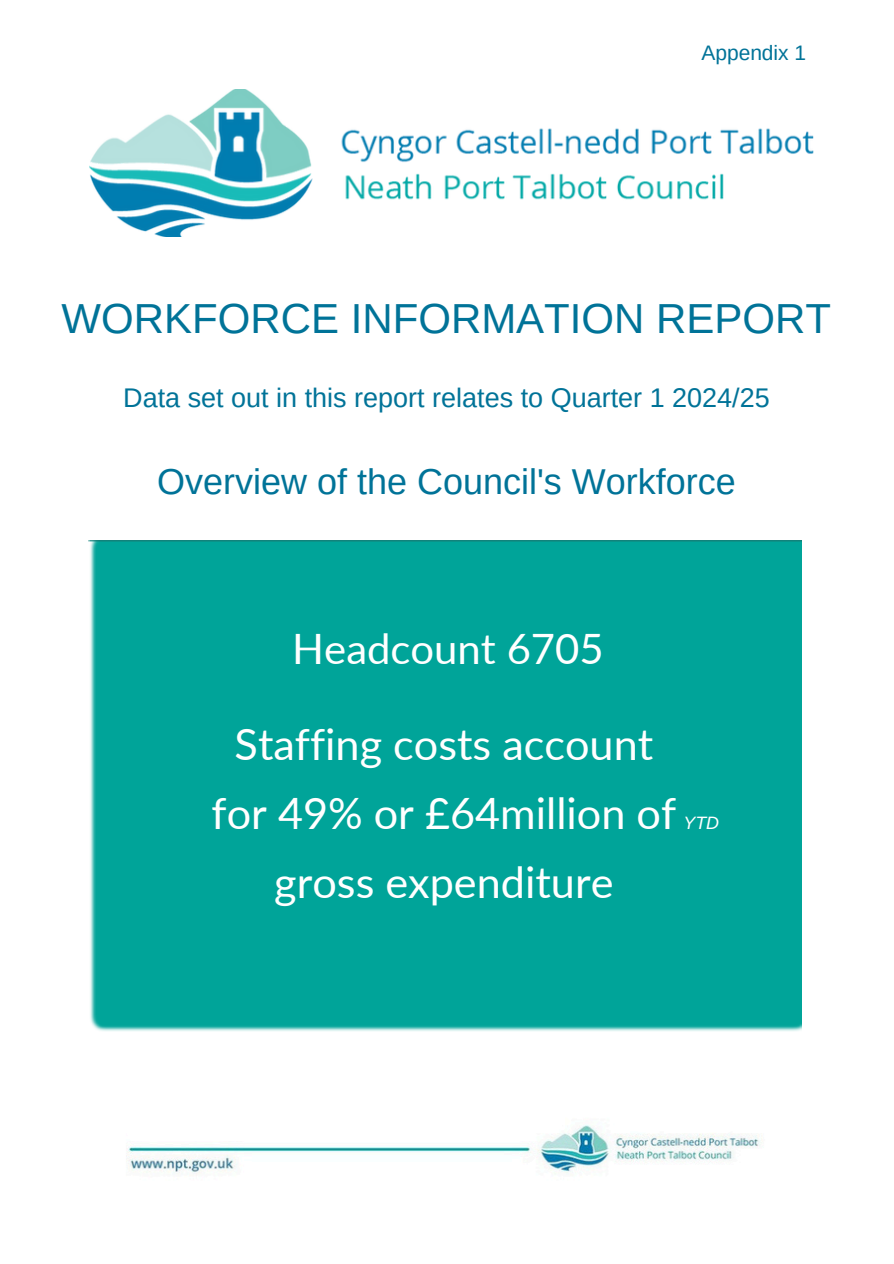
<style>
.page{position:relative;width:894px;height:1264px;background:#fff}
.page>*{position:absolute;margin:0;border:0;box-sizing:border-box;transform-origin:0 0}
.t1{font:43.2px/68.7px "Lato";color:#fff;text-align:center}
.t2{font:42px "Arimo";color:#007398}
.t3{font:41.85px "Lato";color:#fff}
.t4{font:36px "Arimo";color:#007398}
.t5{font:27px "Arimo";color:#007398}
.t6{font:21px "Arimo";color:#007398}
.t7{font:italic 17.85px "Arimo";color:#fff}
</style>
<div class="page">
<img style="left:89px;top:89px;width:724px;height:148px">
<img style="left:127px;top:1125px;width:634px;height:48px">
<div style="left:89px;top:540px;width:712px;height:490px;background:#00a499"></div>
<p class="t6" style="left:701px;top:41px;width:106px">Appendix 1</p>
<h3 class="t2" style="left:62px;top:295px;width:770px">WORKFORCE INFORMATION REPORT</h3>
<h4 class="t5" style="left:123px;top:382px;width:648px">Data set out in this report relates to Quarter 1 2024/25</h4>
<h1 class="t4" style="left:157px;top:461px;width:579px">Overview of the Council's Workforce</h1>
<h2 class="t3" style="left:292px;top:623px;width:313px">Headcount 6705</h2>
<h2 class="t1" style="left:211px;top:709px;width:466px">Staffing costs account for 49% or £64million of gross expenditure</h2>
<p class="t7" style="left:683px;top:813px;width:37px">YTD</p>
</div>
